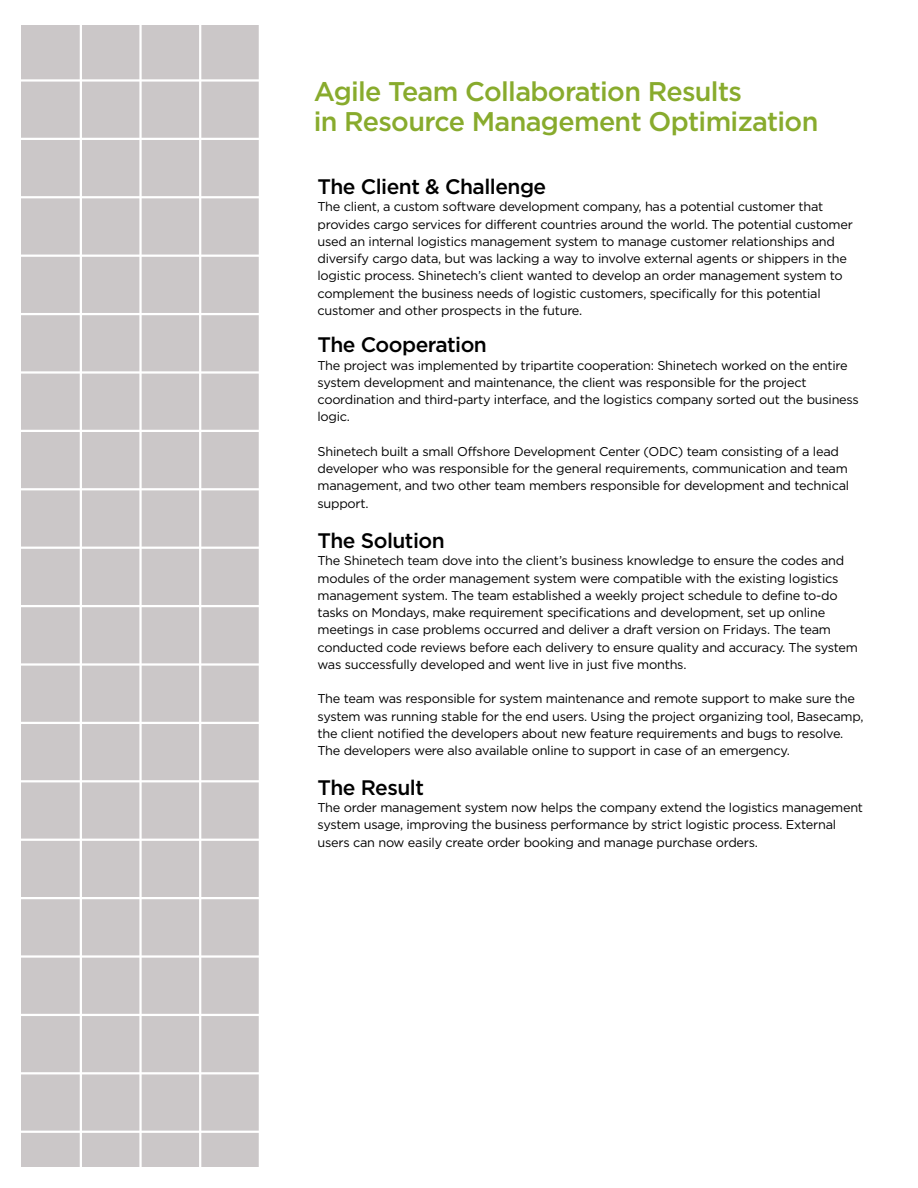
<style>
.page{position:relative;width:918px;height:1188px;background:#fff}
.page>*{position:absolute;margin:0;border:0;box-sizing:border-box;transform-origin:0 0}
.t1{font:500 27px/30px "Gotham";letter-spacing:-.025em;color:#88ab2d}
.t2{font:500 21px "Gotham";letter-spacing:-.025em;color:#000}
.t3{font:12.75px/17.2px "Gotham";letter-spacing:-.02em;color:#000}
</style>
<div class="page">
<div style="left:21px;top:25px;width:239px;height:1141px;background:#cbc7c8"></div>
<hr style="left:80px;top:25px;width:2px;height:1162px;background:#fff">
<hr style="left:139px;top:25px;width:3px;height:1162px;background:#fff">
<hr style="left:199px;top:25px;width:2px;height:1162px;background:#fff">
<hr style="left:259px;top:25px;width:2px;height:1162px;background:#fff">
<hr style="left:21px;top:79px;width:240px;height:3px;background:#fff">
<hr style="left:21px;top:138px;width:240px;height:2px;background:#fff">
<hr style="left:21px;top:196px;width:240px;height:2px;background:#fff">
<hr style="left:21px;top:255px;width:240px;height:2px;background:#fff">
<hr style="left:21px;top:313px;width:240px;height:2px;background:#fff">
<hr style="left:21px;top:371px;width:240px;height:3px;background:#fff">
<hr style="left:21px;top:430px;width:240px;height:2px;background:#fff">
<hr style="left:21px;top:488px;width:240px;height:2px;background:#fff">
<hr style="left:21px;top:547px;width:240px;height:2px;background:#fff">
<hr style="left:21px;top:605px;width:240px;height:2px;background:#fff">
<hr style="left:21px;top:663px;width:240px;height:3px;background:#fff">
<hr style="left:21px;top:722px;width:240px;height:2px;background:#fff">
<hr style="left:21px;top:780px;width:240px;height:2px;background:#fff">
<hr style="left:21px;top:839px;width:240px;height:2px;background:#fff">
<hr style="left:21px;top:897px;width:240px;height:2px;background:#fff">
<hr style="left:21px;top:955px;width:240px;height:3px;background:#fff">
<hr style="left:21px;top:1014px;width:240px;height:2px;background:#fff">
<hr style="left:21px;top:1072px;width:240px;height:2px;background:#fff">
<hr style="left:21px;top:1131px;width:240px;height:2px;background:#fff">
<h1 class="t1" style="left:314px;top:76px;width:506px">Agile Team Collaboration Results<br>in Resource Management Optimization</h1>
<h2 class="t2" style="left:318px;top:174px;width:230px">The Client &amp; Challenge</h2>
<p class="t3" style="left:318px;top:198px;width:537px">The client, a custom software development company, has a potential customer that provides cargo services for different countries around the world. The potential customer used an internal logistics management system to manage customer relationships and diversify cargo data, but was lacking a way to involve external agents or shippers in the logistic process. Shinetech’s client wanted to develop an order management system to complement the business needs of logistic customers, specifically for this potential customer and other prospects in the future.</p>
<h2 class="t2" style="left:318px;top:332px;width:171px">The Cooperation</h2>
<p class="t3" style="left:318px;top:357px;width:543px">The project was implemented by tripartite cooperation: Shinetech worked on the entire system development and maintenance, the client was responsible for the project coordination and third-party interface, and the logistics company sorted out the business logic.</p>
<p class="t3" style="left:318px;top:443px;width:533px">Shinetech built a small Offshore Development Center (ODC) team consisting of a lead developer who was responsible for the general requirements, communication and team management, and two other team members responsible for development and technical support.</p>
<h2 class="t2" style="left:318px;top:528px;width:129px">The Solution</h2>
<p class="t3" style="left:318px;top:552px;width:542px">The Shinetech team dove into the client’s business knowledge to ensure the codes and modules of the order management system were compatible with the existing logistics management system. The team established a weekly project schedule to define to-do tasks on Mondays, make requirement specifications and development, set up online meetings in case problems occurred and deliver a draft version on Fridays. The team conducted code reviews before each delivery to ensure quality and accuracy. The system was successfully developed and went live in just five months.</p>
<p class="t3" style="left:318px;top:690px;width:548px">The team was responsible for system maintenance and remote support to make sure the system was running stable for the end users. Using the project organizing tool, Basecamp, the client notified the developers about new feature requirements and bugs to resolve.<br>The developers were also available online to support in case of an emergency.</p>
<h2 class="t2" style="left:318px;top:775px;width:108px">The Result</h2>
<p class="t3" style="left:318px;top:799px;width:547px">The order management system now helps the company extend the logistics management system usage, improving the business performance by strict logistic process. External users can now easily create order booking and manage purchase orders.</p>
</div>
